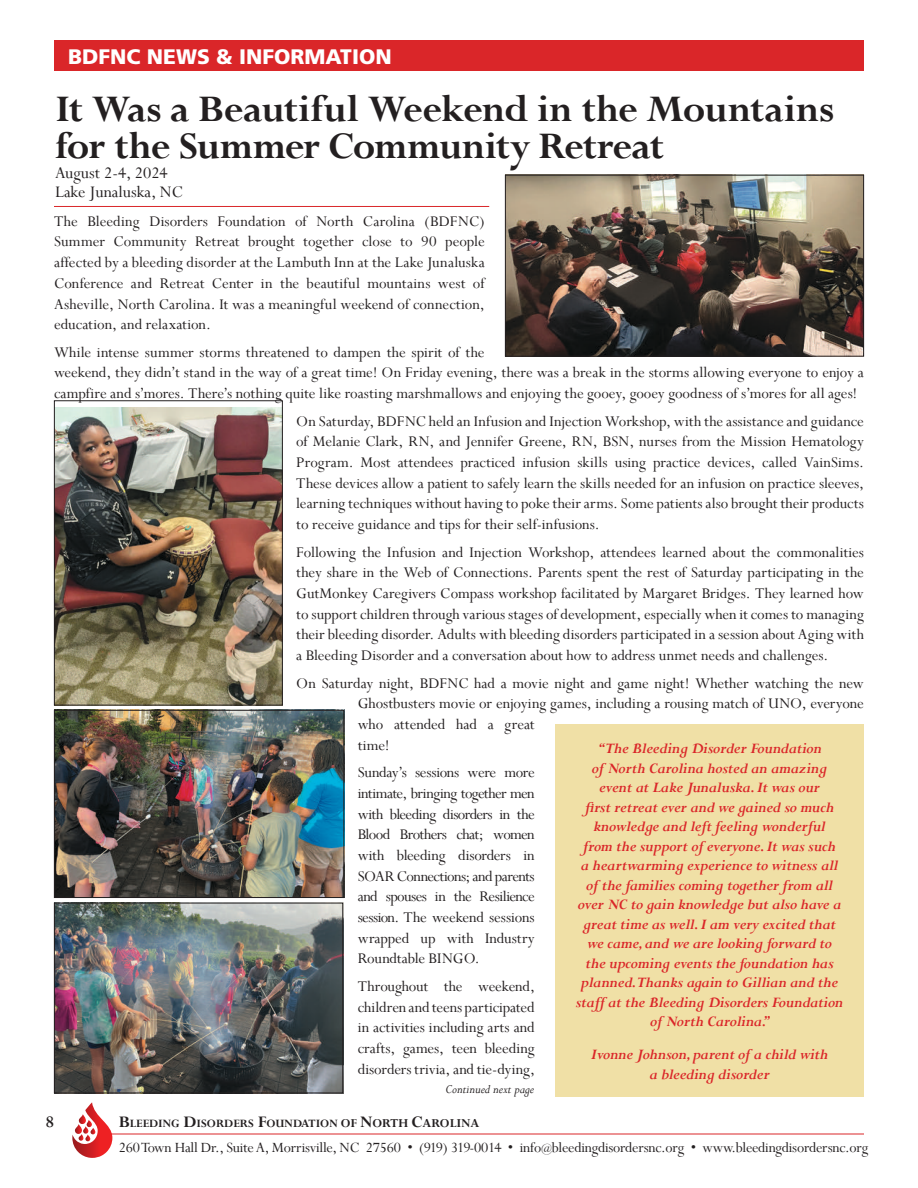
<style>
.page{position:relative;width:918px;height:1188px;background:#fff}
.page>*{position:absolute;margin:0;border:0;box-sizing:border-box;transform-origin:0 0}
.t1{font:700 42px/37.5px "Perpetua";letter-spacing:-.02em;color:#231f20}
.t2{font:900 21px "Frutiger";color:#fff}
.t3{font:18px/19.5px "Perpetua";color:#231f20}
.t4{font:700 18px "Perpetua";color:#231f20}
.t5{font:16.5px/20.7px "Perpetua";color:#231f20;text-align:justify}
.t6{font:italic 700 16.5px/19.5px "Perpetua";letter-spacing:-.01em;color:#da2629;text-align:center}
.t7{font:15.75px "Perpetua";letter-spacing:-.015em;color:#231f20}
.t8{font:italic 13.5px "Perpetua";color:#231f20}
.t9{font:700 12.6px "Perpetua";color:#231f20}
.s1{font-size:18px}
.s2{font-size:13.5px}
.s3{font-size:12px}
</style>
<div class="page">
<hr style="left:110px;top:1134px;width:754px;height:1px;background:#da2629">
<svg style="left:72px;top:1102px;width:40px;height:56px"></svg>
<div style="left:54px;top:40px;width:810px;height:31px;background:#da2629"></div>
<hr style="left:54px;top:206px;width:435px;height:1px;background:#da2629">
<img style="left:507px;top:177px;width:355px;height:178px">
<div style="left:505px;top:175px;width:359px;height:182px;border:1px solid #231f20"></div>
<img style="left:56px;top:408px;width:225px;height:295px">
<div style="left:54px;top:400px;width:229px;height:305px;border:1px solid #231f20"></div>
<img style="left:56px;top:712px;width:286px;height:184px">
<div style="left:54px;top:710px;width:290px;height:188px;border:1px solid #231f20"></div>
<img style="left:56px;top:905px;width:285px;height:186px">
<div style="left:54px;top:903px;width:289px;height:190px;border:1px solid #231f20"></div>
<div style="left:555px;top:725px;width:309px;height:372px;background:#f0e0a6"></div>
<p class="t2" style="left:68px;top:44px;width:325px">BDFNC NEWS &amp; INFORMATION</p>
<h1 class="t1" style="left:55px;top:92px;width:781px">It Was a Beautiful Weekend in the Mountains for the Summer Community Retreat</h1>
<p class="t3" style="left:55px;top:164px;width:129px">August 2-4, 2024<br>Lake Junaluska, NC</p>
<p class="t5" style="left:54px;top:211px;width:432px">The Bleeding Disorders Foundation of North Carolina (BDFNC)<br>Summer Community Retreat brought together close to 90 people affected by a bleeding disorder at the Lambuth Inn at the Lake Junaluska Conference and Retreat Center in the beautiful mountains west of Asheville, North Carolina. It was a meaningful weekend of connection, education, and relaxation.</p>
<p class="t5" style="left:54px;top:342px;width:811px;text-align:left">While intense summer storms threatened to dampen the spirit of the<br>weekend, they didn’t stand in the way of a great time! On Friday evening, there was a break in the storms allowing everyone to enjoy a campfire and s’mores. There’s nothing quite like roasting marshmallows and enjoying the gooey, gooey goodness of s’mores for all ages!</p>
<p class="t5" style="left:296px;top:411px;width:569px">On Saturday, BDFNC held an Infusion and Injection Workshop, with the assistance and guidance of Melanie Clark, RN, and Jennifer Greene, RN, BSN, nurses from the Mission Hematology Program. Most attendees practiced infusion skills using practice devices, called VainSims.<br>These devices allow a patient to safely learn the skills needed for an infusion on practice sleeves, learning techniques without having to poke their arms. Some patients also brought their products to receive guidance and tips for their self-infusions.</p>
<p class="t5" style="left:296px;top:542px;width:569px">Following the Infusion and Injection Workshop, attendees learned about the commonalities they share in the Web of Connections. Parents spent the rest of Saturday participating in the GutMonkey Caregivers Compass workshop facilitated by Margaret Bridges. They learned how to support children through various stages of development, especially when it comes to managing their bleeding disorder. Adults with bleeding disorders participated in a session about Aging with a Bleeding Disorder and a conversation about how to address unmet needs and challenges.</p>
<p class="t5" style="left:358px;top:673px;width:508px;text-align:left;text-indent:-61px">On Saturday night, BDFNC had a movie night and game night! Whether watching the new Ghostbusters movie or enjoying games, including a rousing match of UNO, everyone who attended had a great<br>time!</p>
<p class="t5" style="left:358px;top:763px;width:179px">Sunday’s sessions were more intimate, bringing together men with bleeding disorders in the Blood Brothers chat; women with bleeding disorders in SOAR Connections; and parents and spouses in the Resilience session. The weekend sessions wrapped up with Industry Roundtable BINGO.</p>
<p class="t5" style="left:358px;top:976px;width:179px">Throughout the weekend, children and teens participated in activities including arts and crafts, games, teen bleeding disorders trivia, and tie-dying,</p>
<p class="t6" style="left:576px;top:739px;width:269px">“The Bleeding Disorder Foundation<br>of North Carolina hosted an amazing event at Lake Junaluska. It was our<br>first retreat ever and we gained so much knowledge and left feeling wonderful<br>from the support of everyone. It was such<br>a heartwarming experience to witness all of the families coming together from all over NC to gain knowledge but also have a great time as well. I am very excited that we came, and we are looking forward to the upcoming events the foundation has planned.Thanks again to Gillian and the staff at the Bleeding Disorders Foundation of North Carolina.”</p>
<p class="t6" style="left:591px;top:1045px;width:239px">Ivonne Johnson, parent of a child with a bleeding disorder</p>
<p class="t8" style="left:446px;top:1082px;width:90px">Continued next page</p>
<p class="t4" style="left:46px;top:1112px;width:10px">8</p>
<p class="t9" style="left:119px;top:1117px;width:362px"><span class="s1">B</span>LEEDING <span class="s1">D</span>ISORDERS <span class="s1">F</span>OUNDATION <span class="s2">OF</span> <span class="s1">N</span><span class="s2">ORTH</span> <span class="s1">C</span><span class="s2">AROLINA</span></p>
<p class="t7" style="left:119px;top:1139px;width:751px">260 Town Hall Dr., Suite A, Morrisville, NC 27560 • (919) 319-0014 • info<span class="s3">@</span>bleedingdisordersnc.org • www.bleedingdisordersnc.org</p>
</div>
